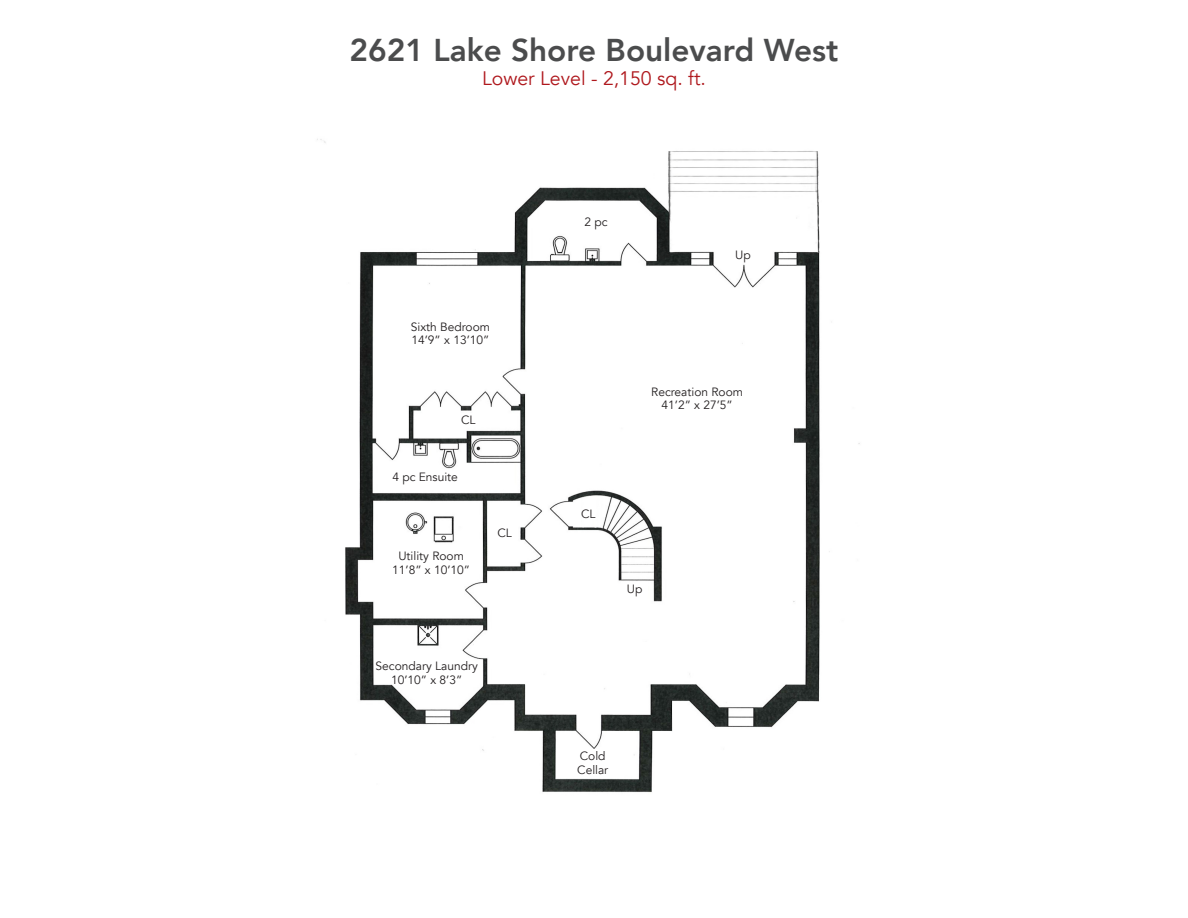
<style>
.page{position:relative;width:1188px;height:918px;background:#fff}
.page>*{position:absolute;margin:0;border:0;box-sizing:border-box;transform-origin:0 0}
.t1{font:800 31.5px "Avenir";color:#4b4c4d}
.t2{font:19.5px "Avenir";color:#af181d}
.t3{font:12px/13.5px "Avenir";color:#231f20;text-align:center}
</style>
<div class="page">
<img style="left:317px;top:139px;width:543px;height:654px">
<div style="left:392px;top:310px;width:116px;height:42px;background:#fff"></div>
<div style="left:381px;top:547px;width:92px;height:34px;background:#fff"></div>
<div style="left:377px;top:651px;width:86px;height:30px;background:#fff"></div>
<div style="left:557px;top:749px;width:67px;height:28px;background:#fff"></div>
<div style="left:582px;top:215px;width:32px;height:17px;background:#fff"></div>
<div style="left:411px;top:469px;width:33px;height:18px;background:#fff"></div>
<div style="left:455px;top:413px;width:33px;height:13px;background:#fff"></div>
<div style="left:492px;top:526px;width:26px;height:13px;background:#fff"></div>
<div style="left:622px;top:582px;width:26px;height:13px;background:#fff"></div>
<div style="left:638px;top:375px;width:117px;height:42px;background:#fff"></div>
<div style="left:730px;top:248px;width:26px;height:13px;background:#fff"></div>
<p class="t1" style="left:350px;top:25px;width:490px">2621 Lake Shore Boulevard West</p>
<p class="t2" style="left:482px;top:66px;width:225px">Lower Level - 2,150 sq. ft.</p>
<p class="t3" style="left:411px;top:320px;width:81px">Sixth Bedroom</p>
<p class="t3" style="left:412px;top:334px;width:79px">14’9” x 13’10”</p>
<p class="t3" style="left:461px;top:414px;width:16px">CL</p>
<p class="t3" style="left:392px;top:470px;width:67px">4 pc Ensuite</p>
<p class="t3" style="left:398px;top:550px;width:67px">Utility Room</p>
<p class="t3" style="left:392px;top:563px;width:79px">11’8” x 10’10”</p>
<p class="t3" style="left:497px;top:527px;width:16px">CL</p>
<p class="t3" style="left:376px;top:660px;width:104px">Secondary Laundry<br>10’10” x 8’3”</p>
<p class="t3" style="left:584px;top:215px;width:25px">2 pc</p>
<p class="t3" style="left:735px;top:248px;width:17px">Up</p>
<p class="t3" style="left:651px;top:385px;width:93px">Recreation Room</p>
<p class="t3" style="left:662px;top:399px;width:73px">41’2” x 27’5”</p>
<p class="t3" style="left:581px;top:507px;width:16px">CL</p>
<p class="t3" style="left:627px;top:583px;width:17px">Up</p>
<p class="t3" style="left:577px;top:750px;width:33px;text-align:left">Cold<br>Cellar</p>
</div>
